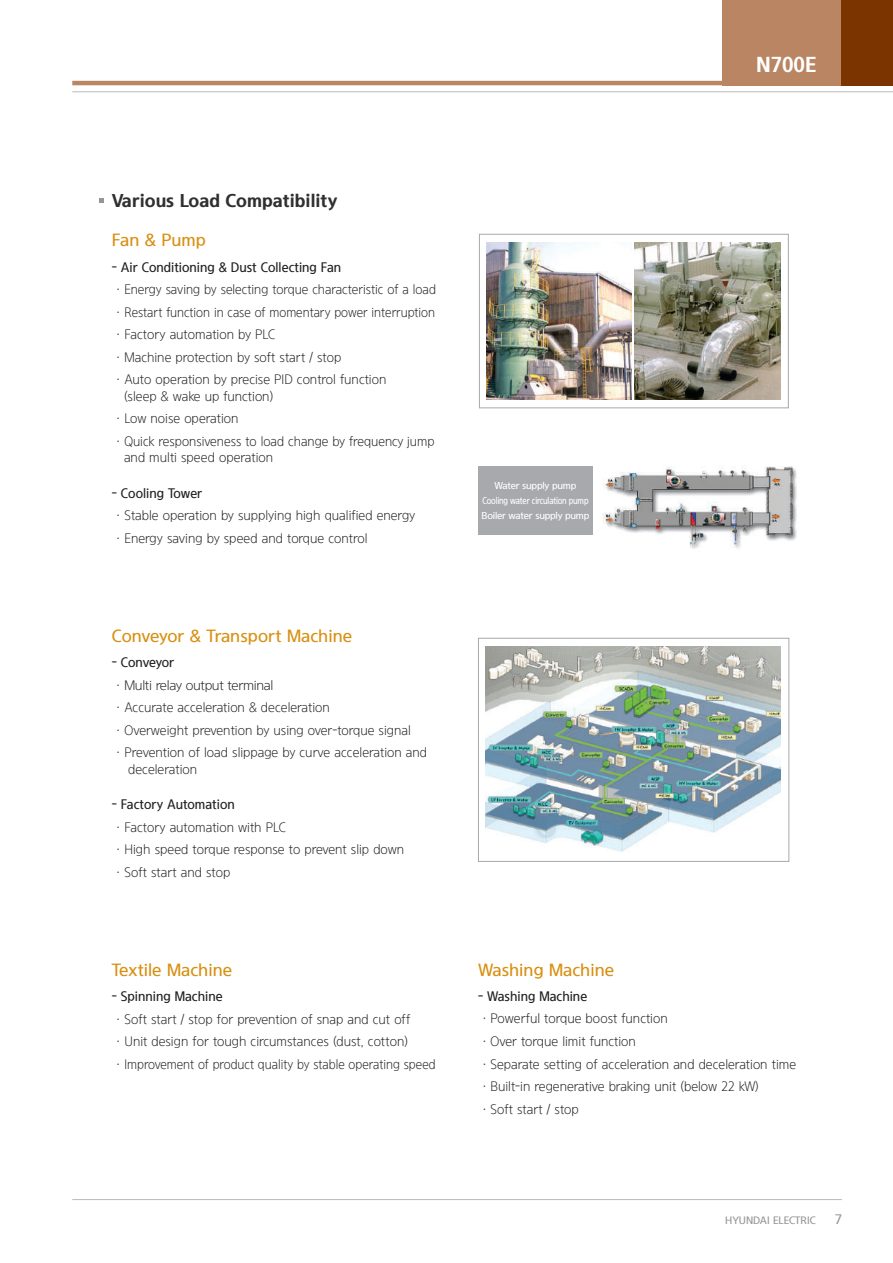
<style>
.page{position:relative;width:893px;height:1263px;background:#fff}
.page>*{position:absolute;margin:0;border:0;box-sizing:border-box;transform-origin:0 0}
.t1{font:21px "HYUNDAI Bold";color:#fff}
.t2{font:18px "HYUNDAI Bold";color:#312f30}
.t3{font:17.25px "HYUNDAI Medium";color:#d89013}
.t4{font:13.5px/22.5px "HYUNDAI Light";color:#231f20;scale:.95 1}
.t5{font:13.5px "HYUNDAI Medium";color:#231f20;scale:.94 1}
.t6{font:13.5px "HYUNDAI Medium";color:#939598}
.t7{font:10.5px "HYUNDAI Medium";color:#939598}
.t8{font:9.75px/15px "HYUNDAI Medium";letter-spacing:-.025em;color:#fff;text-align:center}
</style>
<div class="page">
<div style="left:478px;top:638px;width:311px;height:224px;border:1px solid #a8a9ad"></div>
<div style="left:479px;top:234px;width:310px;height:174px;border:1px solid #a8a9ad"></div>
<hr style="left:72px;top:1199px;width:770px;height:1px;background:#b6bbbf">
<hr style="left:72px;top:81px;width:821px;height:4px;background:#b98562">
<hr style="left:72px;top:91px;width:821px;height:1px;background:#b6bbbf">
<div style="left:723px;top:0;width:170px;height:85px;background:#b98562"></div>
<div style="left:842px;top:0;width:51px;height:85px;background:#7b3300"></div>
<svg style="left:99px;top:199px;width:4px;height:4px"></svg>
<img style="left:487px;top:243px;width:145px;height:156px">
<img style="left:635px;top:243px;width:145px;height:156px">
<img style="left:591px;top:466px;width:206px;height:83px">
<img style="left:486px;top:646px;width:294px;height:206px">
<div style="left:478px;top:467px;width:115px;height:68px;background:#a8a9ad"></div>
<h1 class="t1" style="left:756px;top:51px;width:62px">N700E</h1>
<h2 class="t2" style="left:112px;top:189px;width:227px">Various Load Compatibility</h2>
<p class="t3" style="left:112px;top:230px;width:96px">Fan &amp; Pump</p>
<p class="t5" style="left:112px;top:259px;width:246px">- Air Conditioning &amp; Dust Collecting Fan</p>
<p class="t4" style="left:112px;top:278px;width:343px">ㆍEnergy saving by selecting torque characteristic of a loadㆍRestart function in case of momentary power interruptionㆍFactory automation by PLC<br>ㆍMachine protection by soft start / stop<br>ㆍAuto operation by precise PID control function</p>
<p class="t4" style="left:112px;top:385px;width:341px;text-indent:12px">(sleep &amp; wake up function)<br>ㆍLow noise operation<br>ㆍQuick responsiveness to load change by frequency jump</p>
<p class="t4" style="left:124px;top:446px;width:159px">and multi speed operation</p>
<p class="t5" style="left:112px;top:485px;width:98px">- Cooling Tower</p>
<p class="t4" style="left:112px;top:504px;width:321px">ㆍStable operation by supplying high qualified energyㆍEnergy saving by speed and torque control</p>
<p class="t3" style="left:112px;top:626px;width:242px">Conveyor &amp; Transport Machine</p>
<p class="t5" style="left:112px;top:654px;width:68px">- Conveyor</p>
<p class="t4" style="left:112px;top:673px;width:334px">ㆍMulti relay output terminal<br>ㆍAccurate acceleration &amp; deceleration<br>ㆍOverweight prevention by using over-torque signalㆍPrevention of load slippage by curve acceleration and</p>
<p class="t4" style="left:128px;top:757px;width:74px">deceleration</p>
<p class="t5" style="left:112px;top:797px;width:132px">- Factory Automation</p>
<p class="t4" style="left:112px;top:816px;width:309px">ㆍFactory automation with PLC<br>ㆍHigh speed torque response to prevent slip downㆍSoft start and stop</p>
<p class="t3" style="left:112px;top:959px;width:122px">Textile Machine</p>
<p class="t5" style="left:112px;top:988px;width:119px">- Spinning Machine</p>
<p class="t4" style="left:112px;top:1007px;width:343px">ㆍSoft start / stop for prevention of snap and cut offㆍUnit design for tough circumstances (dust, cotton)ㆍImprovement of product quality by stable operating speed</p>
<p class="t8" style="left:481px;top:477px;width:109px">Water supply pump<br>Cooling water circulation pump<br>Boiler water supply pump</p>
<p class="t3" style="left:478px;top:959px;width:138px">Washing Machine</p>
<p class="t5" style="left:478px;top:988px;width:118px">- Washing Machine</p>
<p class="t4" style="left:478px;top:1007px;width:336px">ㆍPowerful torque boost function<br>ㆍOver torque limit function<br>ㆍSeparate setting of acceleration and deceleration timeㆍBuilt-in regenerative braking unit (below 22 kW)ㆍSoft start / stop</p>
<p class="t7" style="left:725px;top:1214px;width:92px">HYUNDAI ELECTRIC</p>
<p class="t6" style="left:835px;top:1211px;width:9px">7</p>
</div>
